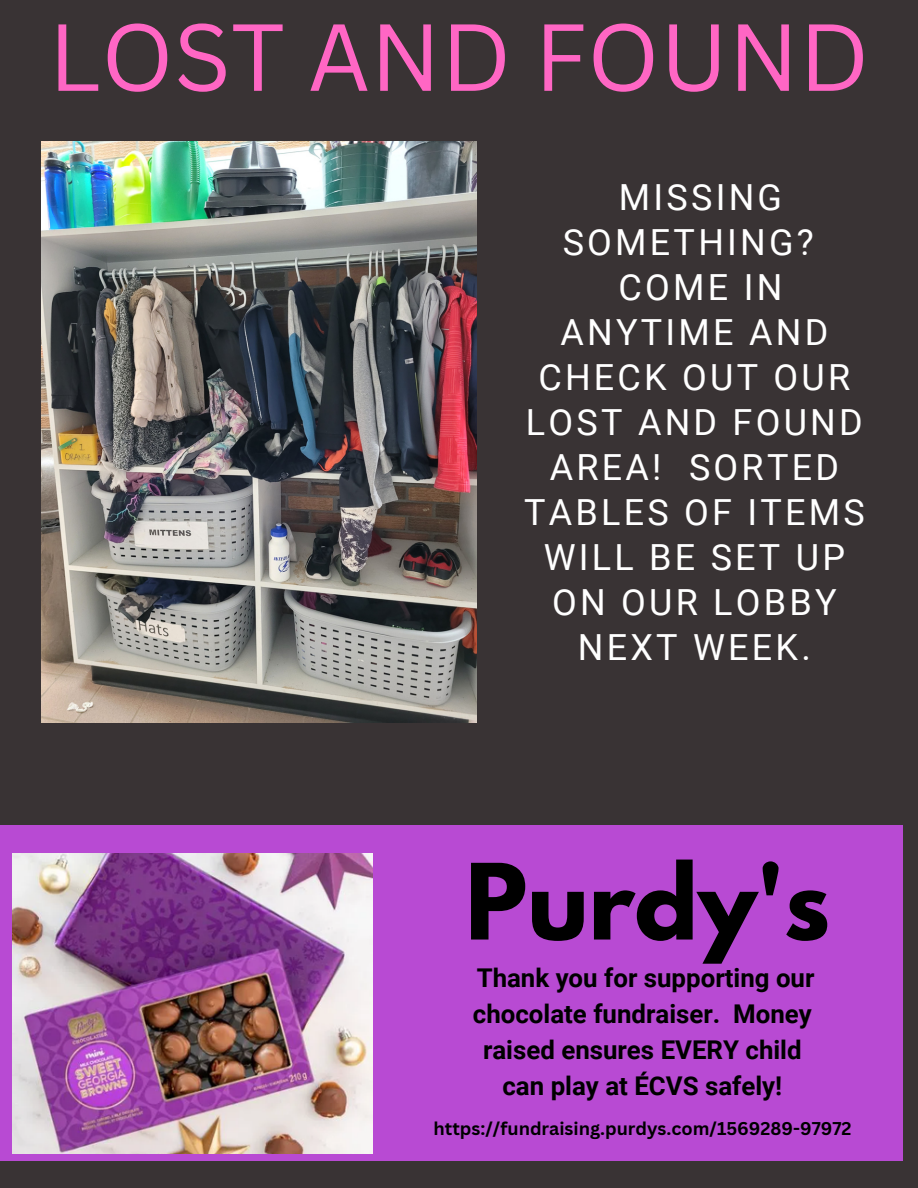
<style>
.page{position:relative;width:918px;height:1188px;background:#393334}
.page>*{position:absolute;margin:0;border:0;box-sizing:border-box;transform-origin:0 0}
.t1{font:93px "Canva Sans";color:#ff66c4}
.t2{font:700 93px "League Spartan";color:#000}
.t3{font:36px/45px "Roboto";letter-spacing:.09em;color:#fff;text-align:center}
.t4{font:700 25.8px/36px "Roboto";color:#000;text-align:center}
.t5{font:700 18px "Canva Sans";color:#000}
</style>
<div class="page">
<div style="left:0;top:825px;width:902px;height:335px;background:#b84ad3"></div>
<img style="left:12px;top:853px;width:360px;height:300px">
<img style="left:41px;top:142px;width:436px;height:580px">
<h1 class="t1" style="left:48px;top:-8px;width:823px">LOST AND FOUND</h1>
<p class="t3" style="left:524px;top:175px;width:342px">MISSING<br>SOMETHING?<br>COME IN<br>ANYTIME AND<br>CHECK OUT OUR<br>LOST AND FOUND<br>AREA! SORTED<br>TABLES OF ITEMS<br>WILL BE SET UP<br>ON OUR LOBBY<br>NEXT WEEK.</p>
<h1 class="t2" style="left:465px;top:856px;width:366px">Purdy's</h1>
<p class="t4" style="left:473px;top:960px;width:343px">Thank you for supporting our chocolate fundraiser. Money raised ensures EVERY child can play at ÉCVS safely!</p>
<p class="t5" style="left:434px;top:1116px;width:420px">https://fundraising.purdys.com/1569289-97972</p>
</div>
